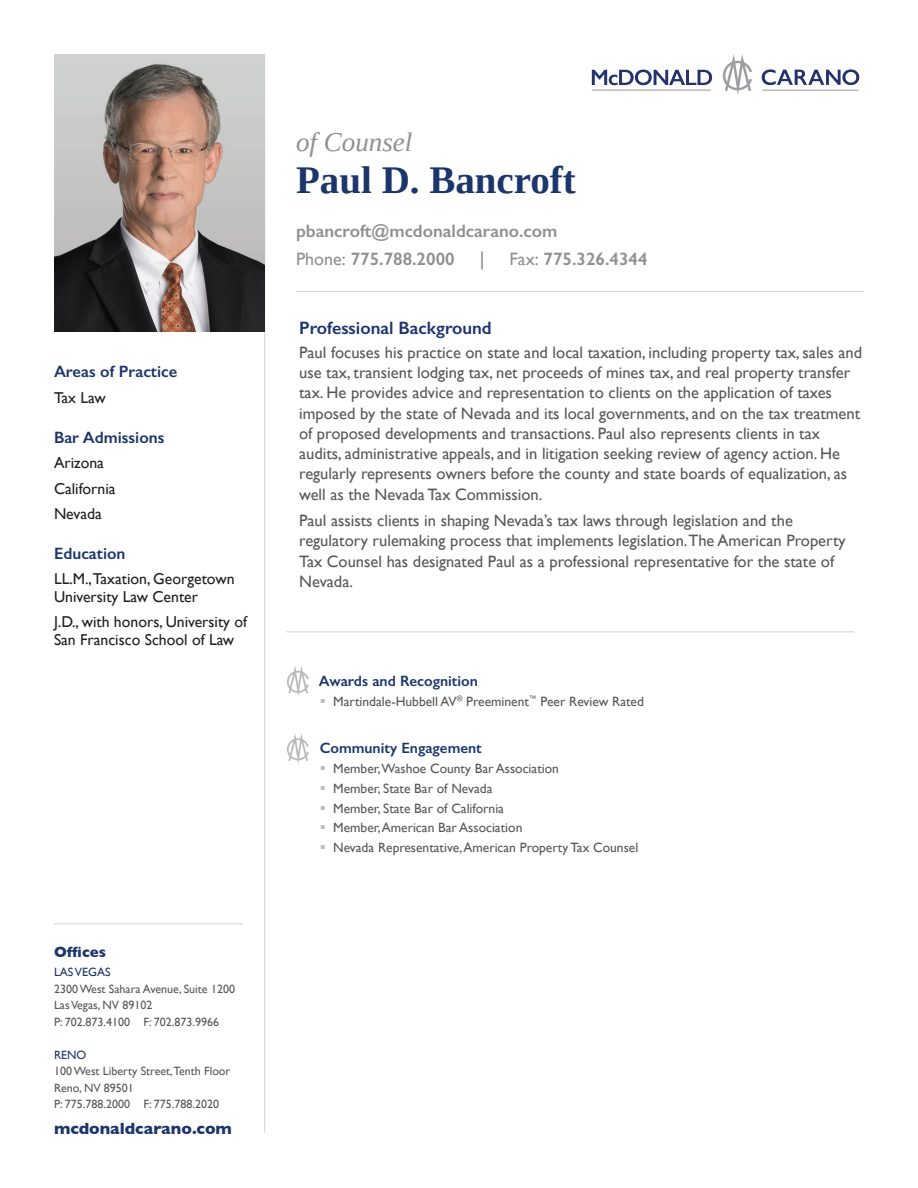
<style>
.page{position:relative;width:918px;height:1188px;background:#fff}
.page>*{position:absolute;margin:0;border:0;box-sizing:border-box;transform-origin:0 0}
.t1{font:700 39px "Tinos";color:#1c366c}
.t2{font:italic 27px "Tinos";color:#8e9091}
.t3{font:600 18px "Gill Sans";color:#8e9091}
.t4{font:600 18px "Gill Sans";color:#1c366c}
.t5{font:16.5px/20.2px "Gill Sans";color:#57585a}
.t6{font:600 16.5px "Gill Sans";color:#1c366c}
.t7{font:700 16.5px "Gill Sans";color:#1c366c}
.t8{font:15.75px/25.5px "Gill Sans";color:#231f20}
.t9{font:600 15px "Gill Sans";color:#1c366c}
.t10{font:700 15px "Gill Sans";color:#1c366c}
.t11{font:13.5px/19.8px "Gill Sans";color:#57585a}
.t12{font:12px/16.5px "Gill Sans";color:#57585a}
.t13{font:12px "Gill Sans";color:#1c366c}
.s1{font-weight:400}
</style>
<div class="page">
<hr style="left:264px;top:54px;width:1px;height:1079px;background:#d1d2d4">
<hr style="left:54px;top:923px;width:189px;height:1px;background:#d1d2d4">
<hr style="left:592px;top:90px;width:119px;height:1px;background:#9d9fa2">
<hr style="left:762px;top:90px;width:97px;height:1px;background:#9d9fa2">
<svg style="left:723px;top:54px;width:29px;height:41px"></svg>
<svg style="left:592px;top:70px;width:120px;height:15px"></svg>
<svg style="left:762px;top:69px;width:97px;height:16px"></svg>
<hr style="left:296px;top:291px;width:568px;height:1px;background:#d1d2d4">
<img style="left:54px;top:54px;width:211px;height:277px">
<svg style="left:287px;top:666px;width:22px;height:30px"></svg>
<svg style="left:287px;top:734px;width:22px;height:30px"></svg>
<hr style="left:286px;top:632px;width:568px;height:1px;background:#d1d2d4">
<p class="t6" style="left:54px;top:362px;width:125px">Areas of Practice</p>
<p class="t8" style="left:54px;top:385px;width:53px">Tax Law</p>
<p class="t6" style="left:54px;top:427px;width:112px">Bar Admissions</p>
<p class="t8" style="left:54px;top:450px;width:63px">Arizona<br>California<br>Nevada</p>
<p class="t6" style="left:54px;top:544px;width:73px">Education</p>
<p class="t8" style="left:54px;top:570px;width:182px;line-height:18px">LL.M.,Taxation, Georgetown<br>University Law Center</p>
<p class="t8" style="left:54px;top:613px;width:195px;line-height:18px">J.D., with honors, University of<br>San Francisco School of Law</p>
<p class="t10" style="left:54px;top:940px;width:53px">Offices</p>
<p class="t13" style="left:54px;top:965px;width:58px">LAS VEGAS</p>
<p class="t12" style="left:54px;top:980px;width:183px">2300 West Sahara Avenue, Suite 1200<br>Las Vegas, NV 89102<br>P: 702.873.4100 F: 702.873.9966</p>
<p class="t13" style="left:54px;top:1048px;width:34px">RENO</p>
<p class="t12" style="left:54px;top:1063px;width:178px">100 West Liberty Street,Tenth Floor<br>Reno, NV 89501<br>P: 775.788.2000 F: 775.788.2020</p>
<p class="t7" style="left:54px;top:1115px;width:179px">mcdonaldcarano.com</p>
<h2 class="t2" style="left:296px;top:124px;width:118px">of Counsel</h2>
<h1 class="t1" style="left:296px;top:153px;width:281px">Paul D. Bancroft</h1>
<p class="t3" style="left:296px;top:220px;width:263px">pbancroft@mcdonaldcarano.com</p>
<p class="t3" style="left:296px;top:248px;width:160px"><span class="s1">Phone:</span> 775.788.2000</p>
<p class="t3" style="left:480px;top:248px;width:6px">|</p>
<p class="t3" style="left:510px;top:248px;width:139px"><span class="s1">Fax:</span> 775.326.4344</p>
<p class="t4" style="left:299px;top:317px;width:194px">Professional Background</p>
<p class="t5" style="left:299px;top:342px;width:565px">Paul focuses his practice on state and local taxation, including property tax, sales and use tax, transient lodging tax, net proceeds of mines tax, and real property transfer tax. He provides advice and representation to clients on the application of taxes imposed by the state of Nevada and its local governments, and on the tax treatment of proposed developments and transactions. Paul also represents clients in tax audits, administrative appeals, and in litigation seeking review of agency action. He regularly represents owners before the county and state boards of equalization, as well as the Nevada Tax Commission.</p>
<p class="t5" style="left:299px;top:510px;width:548px">Paul assists clients in shaping Nevada’s tax laws through legislation and the regulatory rulemaking process that implements legislation.The American Property Tax Counsel has designated Paul as a professional representative for the state of Nevada.</p>
<p class="t9" style="left:319px;top:672px;width:161px">Awards and Recognition</p>
<p class="t11" style="left:333px;top:691px;width:312px">Martindale-Hubbell AV<sup>®</sup> Preeminent<sup>™</sup> Peer Review Rated</p>
<p class="t9" style="left:320px;top:739px;width:164px">Community Engagement</p>
<p class="t11" style="left:333px;top:759px;width:307px">Member,Washoe County Bar Association<br>Member, State Bar of Nevada<br>Member, State Bar of California<br>Member, American Bar Association<br>Nevada Representative, American Property Tax Counsel</p>
</div>
